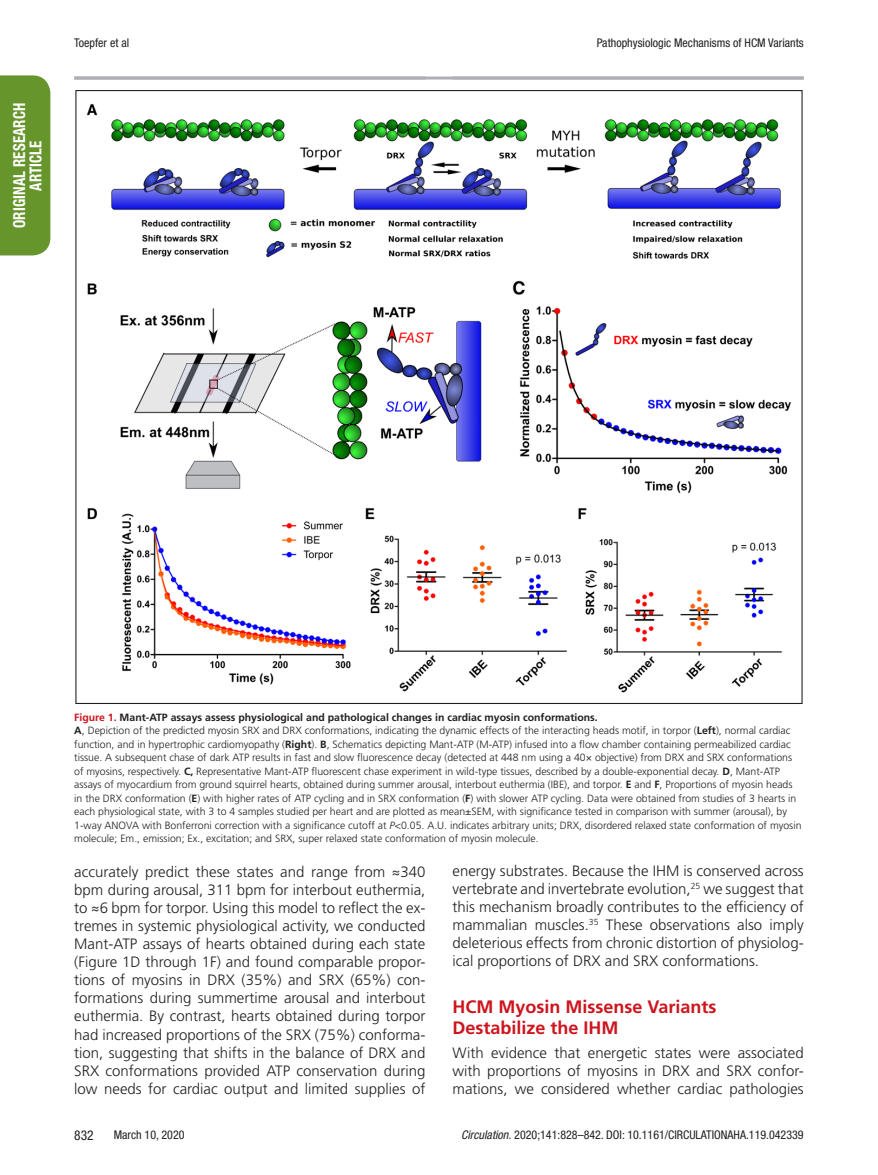
<style>
.page{position:relative;width:878px;height:1175px;background:#fff}
.page>*{position:absolute;margin:0;border:0;box-sizing:border-box;transform-origin:0 0}
.t1{font:700 18px/21px "Frutiger LT Std";color:#cd151d}
.t2{font:700 condensed 16.5px/16.5px "Helvetica Neue LT Std";letter-spacing:.01em;color:#fff;text-align:center;scale:.9 1}
.t3{font:300 15px/18.1px "Frutiger LT Std";color:#231f20;text-align:justify}
.t4{font:condensed 13.5px "Helvetica Neue LT Std";color:#231f20}
.t5{font:condensed 12px "Helvetica Neue LT Std";color:#231f20}
.t6{font:300 10.5px/13.5px "Frutiger LT Std";color:#231f20}
.s1{font-weight:700;color:#cd151d}
.s2{font-weight:700}
.s3{font-style:italic}
.s4{font-family:"Gandhari Unicode";font-weight:400}
</style>
<div class="page">
<div style="left:0;top:75px;width:50px;height:180px;background:#66952c"></div>
<hr style="left:74px;top:76px;width:729px;height:4px;background:#b9babe">
<svg style="left:75px;top:90px;width:728px;height:614px"></svg>
<h2 class="t2" style="left:11px;top:228px;width:140px;rotate:-90deg">ORIGINAL RESEARCH<br>ARTICLE</h2>
<p class="t5" style="left:74px;top:36px;width:56px">Toepfer et al</p>
<p class="t5" style="left:596px;top:36px;width:208px">Pathophysiologic Mechanisms of HCM Variants</p>
<p class="t6" style="left:74px;top:710px;width:728px"><span class="s1">Figure 1.</span> <span class="s2">Mant-ATP assays assess physiological and pathological changes in cardiac myosin conformations.<br>A</span>, Depiction of the predicted myosin SRX and DRX conformations, indicating the dynamic effects of the interacting heads motif, in torpor (<span class="s2">Left</span>), normal cardiac function, and in hypertrophic cardiomyopathy (<span class="s2">Right</span>). <span class="s2">B</span>, Schematics depicting Mant-ATP (M-ATP) infused into a flow chamber containing permeabilized cardiac tissue. A subsequent chase of dark ATP results in fast and slow fluorescence decay (detected at 448 nm using a 40× objective) from DRX and SRX conformations of myosins, respectively. <span class="s2">C,</span> Representative Mant-ATP fluorescent chase experiment in wild-type tissues, described by a double-exponential decay. <span class="s2">D</span>, Mant-ATP assays of myocardium from ground squirrel hearts, obtained during summer arousal, interbout euthermia (IBE), and torpor. <span class="s2">E</span> and <span class="s2">F</span>, Proportions of myosin heads in the DRX conformation (<span class="s2">E</span>) with higher rates of ATP cycling and in SRX conformation (<span class="s2">F</span>) with slower ATP cycling. Data were obtained from studies of 3 hearts in each physiological state, with 3 to 4 samples studied per heart and are plotted as mean±SEM, with significance tested in comparison with summer (arousal), by 1-way ANOVA with Bonferroni correction with a significance cutoff at <span class="s3">P</span>&lt;0.05. A.U. indicates arbitrary units; DRX, disordered relaxed state conformation of myosin molecule; Em., emission; Ex., excitation; and SRX, super relaxed state conformation of myosin molecule.</p>
<p class="t3" style="left:74px;top:862px;width:353px">accurately predict these states and range from <span class="s4">≈</span>340 bpm during arousal, 311 bpm for interbout euthermia, to <span class="s4">≈</span>6 bpm for torpor. Using this model to reflect the ex&shy;tremes in systemic physiological activity, we conducted Mant-ATP assays of hearts obtained during each state (Figure 1D through 1F) and found comparable propor&shy;tions of myosins in DRX (35%) and SRX (65%) con&shy;formations during summertime arousal and interbout euthermia. By contrast, hearts obtained during torpor had increased proportions of the SRX (75%) conforma&shy;tion, suggesting that shifts in the balance of DRX and SRX conformations provided ATP conservation during low needs for cardiac output and limited supplies of</p>
<p class="t3" style="left:452px;top:862px;width:353px">energy substrates. Because the IHM is conserved across vertebrate and invertebrate evolution,<sup>25</sup> we suggest that this mechanism broadly contributes to the efficiency of mammalian muscles.<sup>35</sup> These observations also imply deleterious effects from chronic distortion of physiolog&shy;ical proportions of DRX and SRX conformations.</p>
<h1 class="t1" style="left:452px;top:996px;width:266px">HCM Myosin Missense Variants<br>Destabilize the IHM</h1>
<h3 class="t3" style="left:452px;top:1043px;width:353px">With evidence that energetic states were associated with proportions of myosins in DRX and SRX confor&shy;mations, we considered whether cardiac pathologies</h3>
<p class="t4" style="left:74px;top:1127px;width:21px">832</p>
<p class="t5" style="left:114px;top:1127px;width:72px">March 10, 2020</p>
<p class="t5" style="left:461px;top:1127px;width:344px"><span class="s3">Circulation.</span> 2020;141:828–842. DOI: 10.1161/CIRCULATIONAHA.119.042339</p>
</div>
